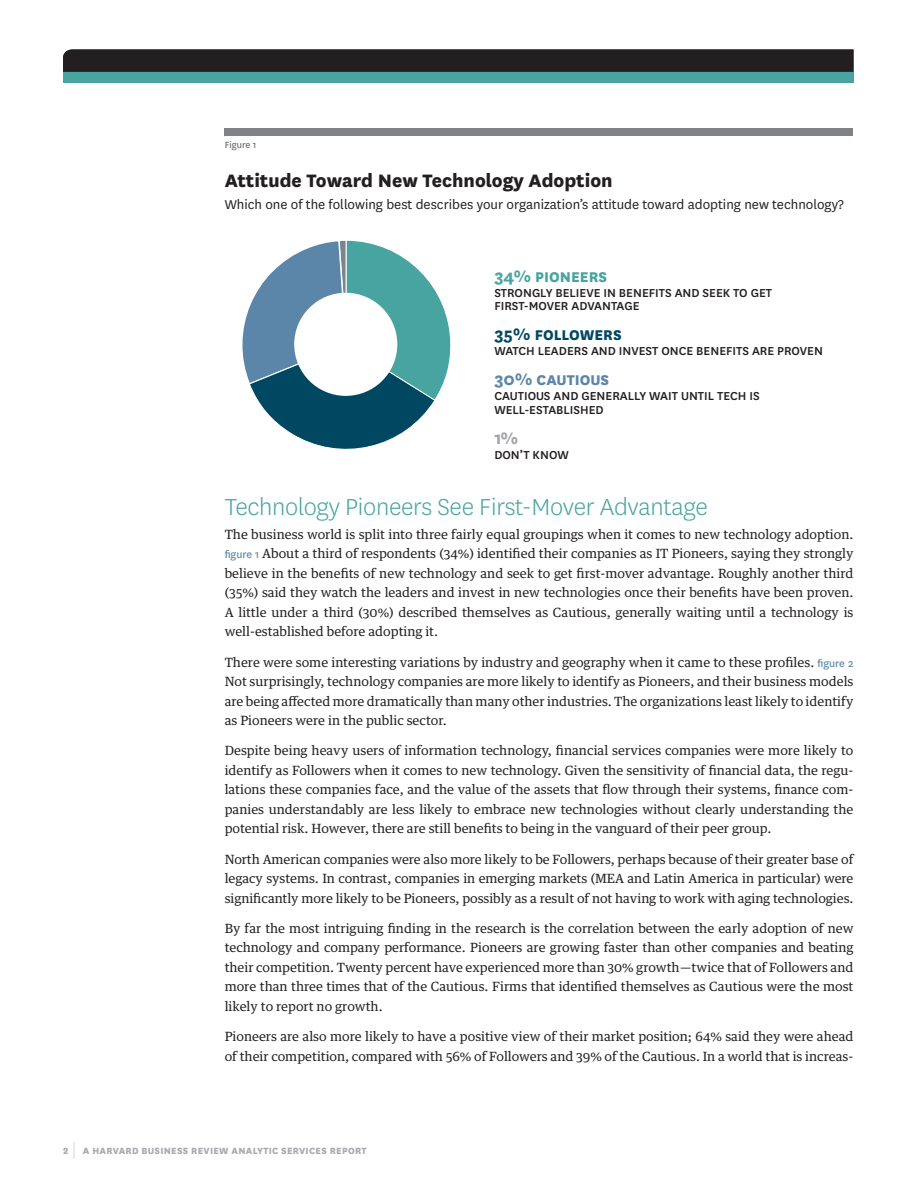
<style>
.page{position:relative;width:918px;height:1188px;background:#fff}
.page>*{position:absolute;margin:0;border:0;box-sizing:border-box;transform-origin:0 0}
.b-head{font:300 27px "National HBR";letter-spacing:-.01em;color:#48a4a0}
.t1{font:800 21px "National HBR";color:#231f20}
.t2{font:700 19.5px "National HBR";color:#a1a1a5}
.t3{font:800 16.5px "National HBR";color:#004762}
.t4{font:800 16.5px "National HBR";color:#48a4a0}
.t5{font:800 16.5px "National HBR";color:#5b85a9}
.t6{font:15px "National HBR";color:#231f20}
.t7{font:500 13.5px/13.5px "National HBR";color:#231f20}
.body_no_indent{font:12.75px/19.5px "Guardian Text Egyp HBR";color:#231f20;text-align:justify}
.t8{font:800 10.5px "National HBR";letter-spacing:.025em;color:#a8a9ad}
.t9{font:10.5px "National HBR";color:#57585a}
.s1{font-weight:700;font-size:19.5px}
.s2{font-family:"National HBR";font-size:12px;color:#5b85a9}
.s3{font-weight:100;font-size:22.5px}
</style>
<div class="page">
<div style="left:63px;top:72px;width:791px;height:11px;background:#48a4a0"></div>
<div style="left:63px;top:50px;width:791px;height:22px;background:#231f20"></div>
<div style="left:225px;top:128px;width:628px;height:8px;background:#808285"></div>
<svg style="left:242px;top:240px;width:209px;height:210px"></svg>
<div style="left:294px;top:293px;width:103px;height:103px;background:#fff;border-radius:50%"></div>
<p class="t9" style="left:225px;top:138px;width:33px">Figure 1</p>
<p class="t1" style="left:225px;top:165px;width:389px">Attitude Toward New Technology Adoption</p>
<p class="t6" style="left:225px;top:195px;width:621px">Which one of the following best describes your organization’s attitude toward adopting new technology?</p>
<p class="t4" style="left:494px;top:265px;width:114px"><span class="s1">34%</span> PIONEERS</p>
<p class="t7" style="left:494px;top:285px;width:279px">STRONGLY BELIEVE IN BENEFITS AND SEEK TO GET<br>FIRST-MOVER ADVANTAGE</p>
<p class="t3" style="left:494px;top:323px;width:129px"><span class="s1">35%</span> FOLLOWERS</p>
<p class="t7" style="left:494px;top:343px;width:330px">WATCH LEADERS AND INVEST ONCE BENEFITS ARE PROVEN</p>
<p class="t5" style="left:494px;top:368px;width:116px"><span class="s1">30%</span> CAUTIOUS</p>
<p class="t7" style="left:494px;top:388px;width:267px">CAUTIOUS AND GENERALLY WAIT UNTIL TECH IS<br>WELL-ESTABLISHED</p>
<p class="t2" style="left:494px;top:424px;width:25px">1%</p>
<p class="t7" style="left:494px;top:447px;width:76px">DON’T KNOW</p>
<p class="b-head" style="left:225px;top:490px;width:485px">Technology Pioneers See First-Mover Advantage</p>
<p class="body_no_indent" style="left:225px;top:523px;width:630px">The business world is split into three fairly equal groupings when it comes to new technology adoption. <span class="s2">figure 1</span> About a third of respondents (34%) identified their companies as IT Pioneers, saying they strongly believe in the benefits of new technology and seek to get first-mover advantage. Roughly another third (35%) said they watch the leaders and invest in new technologies once their benefits have been proven.<br>A little under a third (30%) described themselves as Cautious, generally waiting until a technology is well-established before adopting it.</p>
<p class="body_no_indent" style="left:225px;top:651px;width:630px">There were some interesting variations by industry and geography when it came to these profiles. <span class="s2">figure 2<br></span>Not surprisingly, technology companies are more likely to identify as Pioneers, and their business models are being affected more dramatically than many other industries. The organizations least likely to identify as Pioneers were in the public sector.</p>
<p class="body_no_indent" style="left:225px;top:740px;width:630px">Despite being heavy users of information technology, financial services companies were more likely to identify as Followers when it comes to new technology. Given the sensitivity of financial data, the regu&shy;lations these companies face, and the value of the assets that flow through their systems, finance com&shy;panies understandably are less likely to embrace new technologies without clearly understanding the potential risk. However, there are still benefits to being in the vanguard of their peer group.</p>
<p class="body_no_indent" style="left:225px;top:848px;width:630px">North American companies were also more likely to be Followers, perhaps because of their greater base of legacy systems. In contrast, companies in emerging markets (MEA and Latin America in particular) were significantly more likely to be Pioneers, possibly as a result of not having to work with aging technologies.</p>
<p class="body_no_indent" style="left:225px;top:917px;width:630px">By far the most intriguing finding in the research is the correlation between the early adoption of new technology and company performance. Pioneers are growing faster than other companies and beating their competition. Twenty percent have experienced more than 30% growth—twice that of Followers and more than three times that of the Cautious. Firms that identified themselves as Cautious were the most likely to report no growth.</p>
<p class="body_no_indent" style="left:225px;top:1026px;width:630px">Pioneers are also more likely to have a positive view of their market position; 64% said they were ahead of their competition, compared with 56% of Followers and 39% of the Cautious. In a world that is increas-</p>
<p class="t8" style="left:63px;top:1143px;width:305px">2 <span class="s3">|</span> A HARVARD BUSINESS REVIEW ANALYTIC SERVICES REPORT</p>
</div>
